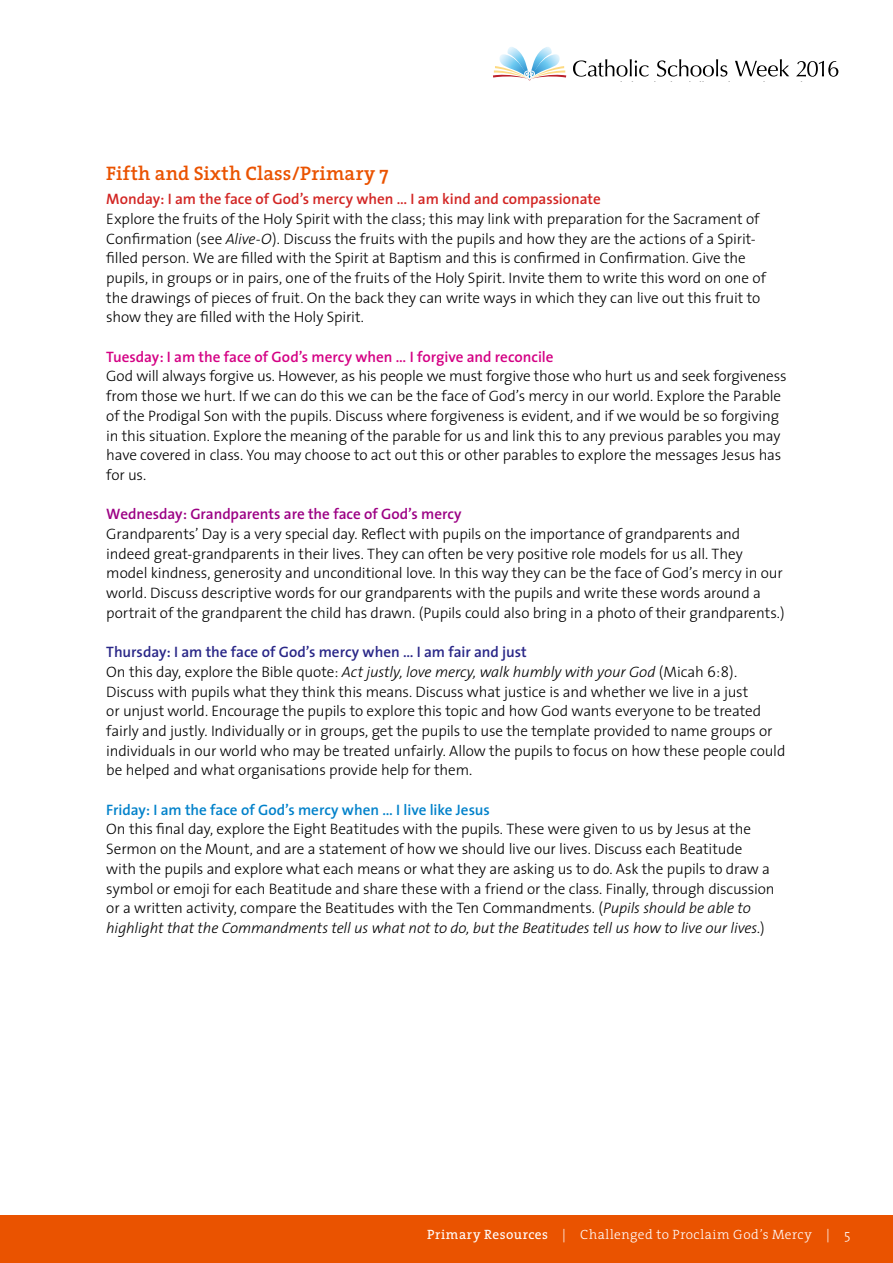
<style>
.page{position:relative;width:893px;height:1263px;background:#fff}
.page>*{position:absolute;margin:0;border:0;box-sizing:border-box;transform-origin:0 0}
.t1{font:600 19.65px "The Serif";letter-spacing:.01em;color:#ea5300}
.t2{font:300 15.15px/19.6px "The Sans";letter-spacing:-.01em;color:#000}
.t3{font:600 15.15px "The Sans";color:#d22523}
.t4{font:600 15.15px "The Sans";color:#d40084}
.t5{font:600 15.15px "The Sans";letter-spacing:-.005em;color:#0081ca}
.t6{font:600 15.15px "The Sans";color:#9c0084}
.t7{font:300 13.5px "The Serif";letter-spacing:.035em;color:#fff}
.s1{font-style:italic}
.s2{font-weight:600;color:#292687}
.s3{font-weight:400}
</style>
<div class="page">
<svg style="left:573px;top:59px;width:76px;height:18px"></svg>
<svg style="left:657px;top:59px;width:70px;height:18px"></svg>
<svg style="left:735px;top:59px;width:54px;height:18px"></svg>
<svg style="left:493px;top:47px;width:73px;height:33px"></svg>
<svg style="left:796px;top:61px;width:42px;height:16px"></svg>
<div style="left:0;top:1215px;width:893px;height:48px;background:#ea5300"></div>
<p class="t1" style="left:106px;top:157px;width:284px">Fifth and Sixth Class/Primary 7</p>
<p class="t3" style="left:106px;top:186px;width:496px">Monday: I am the face of God’s mercy when … I am kind and compassionate</p>
<p class="t2" style="left:106px;top:208px;width:661px">Explore the fruits of the Holy Spirit with the class; this may link with preparation for the Sacrament of Confirmation (see <span class="s1">Alive-O</span>). Discuss the fruits with the pupils and how they are the actions of a Spirit&shy;filled person. We are filled with the Spirit at Baptism and this is confirmed in Confirmation. Give the pupils, in groups or in pairs, one of the fruits of the Holy Spirit. Invite them to write this word on one of the drawings of pieces of fruit. On the back they can write ways in which they can live out this fruit to show they are filled with the Holy Spirit.</p>
<p class="t4" style="left:106px;top:344px;width:449px">Tuesday: I am the face of God’s mercy when … I forgive and reconcile</p>
<p class="t2" style="left:106px;top:366px;width:682px">God will always forgive us. However, as his people we must forgive those who hurt us and seek forgiveness from those we hurt. If we can do this we can be the face of God’s mercy in our world. Explore the Parable of the Prodigal Son with the pupils. Discuss where forgiveness is evident, and if we would be so forgiving in this situation. Explore the meaning of the parable for us and link this to any previous parables you may have covered in class. You may choose to act out this or other parables to explore the messages Jesus has for us.</p>
<p class="t6" style="left:106px;top:501px;width:357px">Wednesday: Grandparents are the face of God’s mercy</p>
<p class="t2" style="left:106px;top:524px;width:680px">Grandparents’ Day is a very special day. Reflect with pupils on the importance of grandparents and indeed great-grandparents in their lives. They can often be very positive role models for us all. They model kindness, generosity and unconditional love. In this way they can be the face of God’s mercy in our world. Discuss descriptive words for our grandparents with the pupils and write these words around a portrait of the grandparent the child has drawn. (Pupils could also bring in a photo of their grandparents.)</p>
<p class="t2" style="left:106px;top:642px;width:681px"><span class="s2">Thursday: I am the face of God’s mercy when … I am fair and just<br></span>On this day, explore the Bible quote: <span class="s1">Act justly, love mercy, walk humbly with your God</span> (Micah 6:8).<br>Discuss with pupils what they think this means. Discuss what justice is and whether we live in a just<br>or unjust world. Encourage the pupils to explore this topic and how God wants everyone to be treated fairly and justly. Individually or in groups, get the pupils to use the template provided to name groups or individuals in our world who may be treated unfairly. Allow the pupils to focus on how these people could be helped and what organisations provide help for them.</p>
<p class="t5" style="left:106px;top:797px;width:385px">Friday: I am the face of God’s mercy when … I live like Jesus</p>
<p class="t2" style="left:106px;top:819px;width:670px">On this final day, explore the Eight Beatitudes with the pupils. These were given to us by Jesus at the Sermon on the Mount, and are a statement of how we should live our lives. Discuss each Beatitude with the pupils and explore what each means or what they are asking us to do. Ask the pupils to draw a symbol or emoji for each Beatitude and share these with a friend or the class. Finally, through discussion or a written activity, compare the Beatitudes with the Ten Commandments. (<span class="s1">Pupils should be able to highlight that the Commandments tell us what not to do, but the Beatitudes tell us how to live our lives.</span>)</p>
<p class="t7" style="left:427px;top:1223px;width:425px"><span class="s3">Primary Resources</span> | Challenged to Proclaim God’s Mercy | 5</p>
</div>
